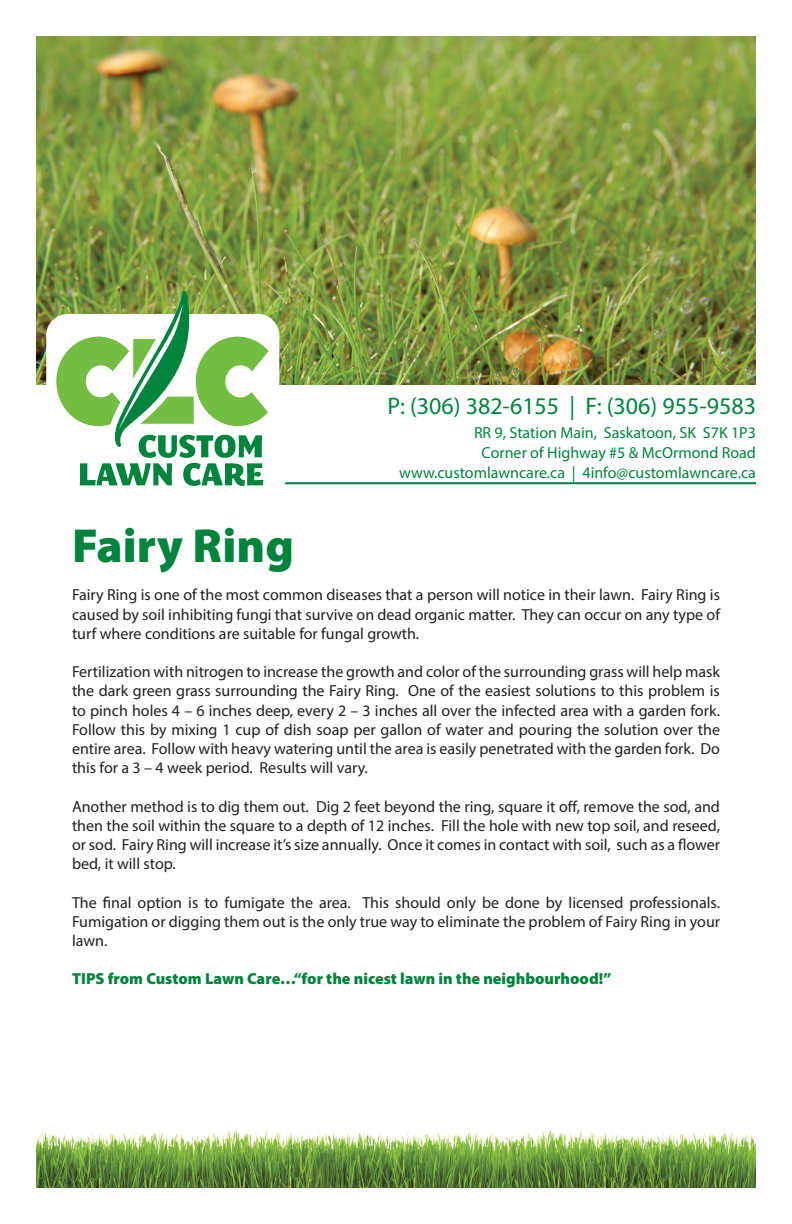
<style>
.page{position:relative;width:792px;height:1224px;background:#fff}
.page>*{position:absolute;margin:0;border:0;box-sizing:border-box;transform-origin:0 0}
.t1{font:900 48px "Myriad Pro";color:#00843d}
.t2{font:24px "Myriad Pro";color:#00843d}
.t3{font:16px/19.2px "Myriad Pro";color:#231f20;text-align:justify}
.t4{font:16px/20px "Myriad Pro";color:#00843d;text-align:right}
.t5{font:900 16px "Myriad Pro";color:#00843d}
</style>
<div class="page">
<img style="left:36px;top:36px;width:720px;height:348px">
<div style="left:46px;top:314px;width:233px;height:99px;background:#fff;border-radius:22px"></div>
<img style="left:36px;top:1130px;width:720px;height:58px">
<svg style="left:56px;top:291px;width:213px;height:195px"></svg>
<hr style="left:285px;top:482px;width:471px;height:2px;background:#00843d">
<h2 class="t2" style="left:388px;top:391px;width:370px">P: (306) 382-6155 | F: (306) 955-9583</h2>
<p class="t4" style="left:399px;top:423px;width:358px">RR 9, Station Main, Saskatoon, SK S7K 1P3<br>Corner of Highway #5 &amp; McOrmond Road www.customlawncare.ca | 4info@customlawncare.ca</p>
<h1 class="t1" style="left:72px;top:514px;width:223px">Fairy Ring</h1>
<p class="t3" style="left:72px;top:585px;width:650px">Fairy Ring is one of the most common diseases that a person will notice in their lawn. Fairy Ring is caused by soil inhibiting fungi that survive on dead organic matter. They can occur on any type of turf where conditions are suitable for fungal growth.</p>
<p class="t3" style="left:72px;top:662px;width:650px">Fertilization with nitrogen to increase the growth and color of the surrounding grass will help mask the dark green grass surrounding the Fairy Ring. One of the easiest solutions to this problem is to pinch holes 4 – 6 inches deep, every 2 – 3 inches all over the infected area with a garden fork.<br>Follow this by mixing 1 cup of dish soap per gallon of water and pouring the solution over the entire area. Follow with heavy watering until the area is easily penetrated with the garden fork. Do this for a 3 – 4 week period. Results will vary.</p>
<p class="t3" style="left:72px;top:796px;width:650px">Another method is to dig them out. Dig 2 feet beyond the ring, square it off, remove the sod, and then the soil within the square to a depth of 12 inches. Fill the hole with new top soil, and reseed, or sod. Fairy Ring will increase it’s size annually. Once it comes in contact with soil, such as a flower bed, it will stop.</p>
<p class="t3" style="left:72px;top:892px;width:650px">The final option is to fumigate the area. This should only be done by licensed professionals.<br>Fumigation or digging them out is the only true way to eliminate the problem of Fairy Ring in your lawn.</p>
<p class="t5" style="left:72px;top:968px;width:541px">TIPS from Custom Lawn Care…“for the nicest lawn in the neighbourhood!”</p>
</div>
